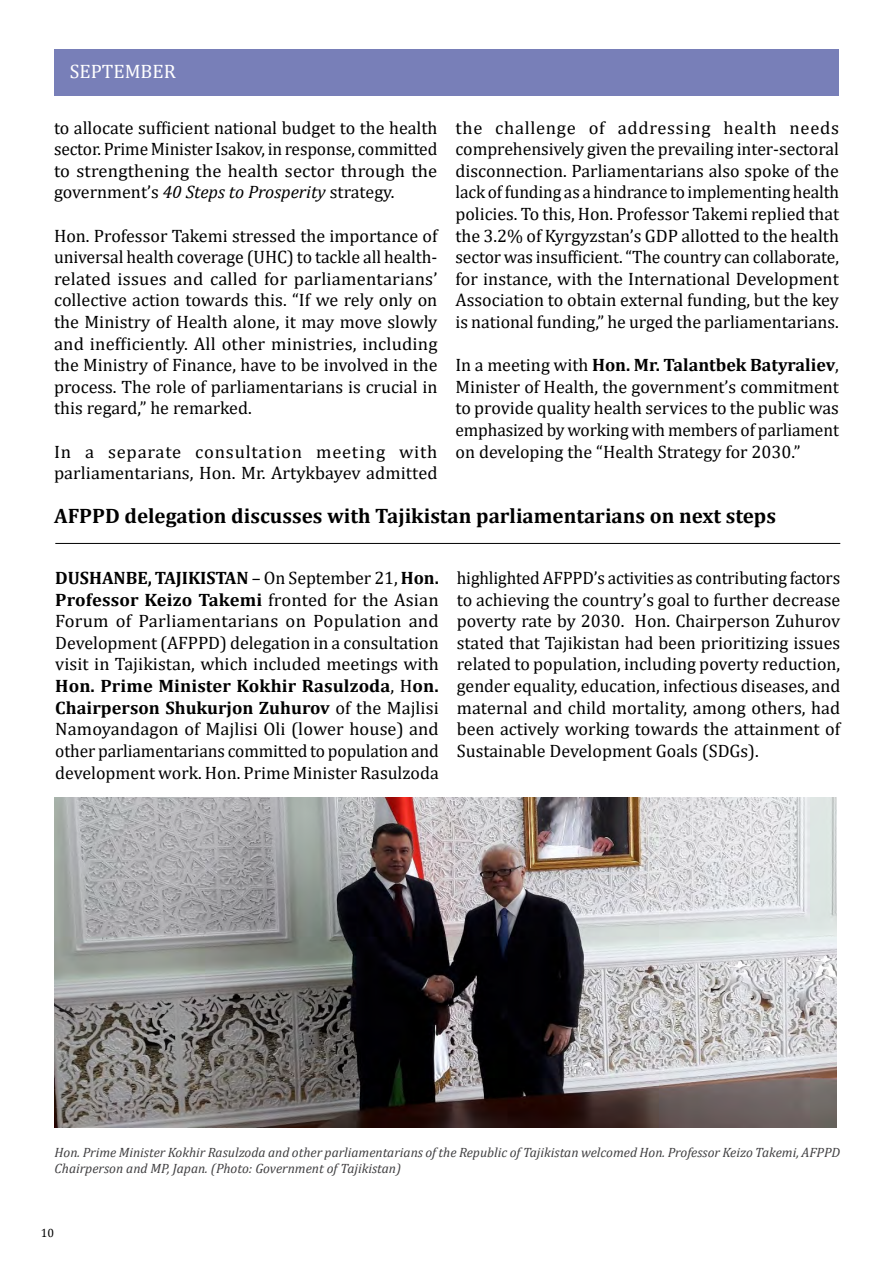
<style>
.page{position:relative;width:893px;height:1263px;background:#fff}
.page>*{position:absolute;margin:0;border:0;box-sizing:border-box;transform-origin:0 0}
.t1{font:700 21px "Cambria";color:#000}
.t2{font:19.5px "Cambria";color:#fff}
.t3{font:18px/21.6px "Cambria";color:#000;text-align:justify}
.t4{font:italic 13.5px/16.5px "Cambria";color:#414042}
.t5{font:12px "Cambria";color:#000}
.s1{font-style:italic}
.s2{font-weight:700}
</style>
<div class="page">
<div style="left:54px;top:49px;width:785px;height:46px;background:#787fb8"></div>
<img style="left:54px;top:797px;width:783px;height:330px">
<hr style="left:55px;top:543px;width:785px;height:1px;background:#000">
<p class="t2" style="left:70px;top:60px;width:107px">SEPTEMBER</p>
<p class="t3" style="left:54px;top:117px;width:385px">to allocate sufficient national budget to the health sector. Prime Minister Isakov, in response, committed to strengthening the health sector through the government’s <span class="s1">40 Steps to Prosperity</span> strategy.</p>
<p class="t3" style="left:54px;top:225px;width:385px">Hon. Professor Takemi stressed the importance of universal health coverage (UHC) to tackle all health&shy;related issues and called for parliamentarians’ collective action towards this. “If we rely only on the Ministry of Health alone, it may move slowly and inefficiently. All other ministries, including the Ministry of Finance, have to be involved in the process. The role of parliamentarians is crucial in this regard,” he remarked.</p>
<p class="t3" style="left:54px;top:441px;width:385px">In a separate consultation meeting with parliamentarians, Hon. Mr. Artykbayev admitted</p>
<p class="t3" style="left:455px;top:117px;width:385px">the challenge of addressing health needs comprehensively given the prevailing inter-sectoral disconnection. Parliamentarians also spoke of the lack of funding as a hindrance to implementing health policies. To this, Hon. Professor Takemi replied that the 3.2% of Kyrgyzstan’s GDP allotted to the health sector was insufficient. “The country can collaborate, for instance, with the International Development Association to obtain external funding, but the key is national funding,” he urged the parliamentarians.</p>
<p class="t3" style="left:455px;top:354px;width:385px">In a meeting with <span class="s2">Hon. Mr. Talantbek Batyraliev</span>, Minister of Health, the government’s commitment to provide quality health services to the public was emphasized by working with members of parliament on developing the “Health Strategy for 2030.”</p>
<p class="t1" style="left:54px;top:501px;width:724px">AFPPD delegation discusses with Tajikistan parliamentarians on next steps</p>
<p class="t3" style="left:55px;top:567px;width:385px"><span class="s2">DUSHANBE, TAJIKISTAN</span> – On September 21, <span class="s2">Hon.<br>Professor Keizo Takemi</span> fronted for the Asian Forum of Parliamentarians on Population and Development (AFPPD) delegation in a consultation visit in Tajikistan, which included meetings with <span class="s2">Hon. Prime Minister Kokhir Rasulzoda</span>, H<span class="s2">on.<br>Chairperson Shukurjon Zuhurov</span> of the Majlisi Namoyandagon of Majlisi Oli (lower house) and other parliamentarians committed to population and development work. Hon. Prime Minister Rasulzoda</p>
<p class="t3" style="left:457px;top:567px;width:385px">highlighted AFPPD’s activities as contributing factors to achieving the country’s goal to further decrease poverty rate by 2030. Hon. Chairperson Zuhurov stated that Tajikistan had been prioritizing issues related to population, including poverty reduction, gender equality, education, infectious diseases, and maternal and child mortality, among others, had been actively working towards the attainment of Sustainable Development Goals (SDGs).</p>
<p class="t4" style="left:55px;top:1143px;width:787px">Hon. Prime Minister Kokhir Rasulzoda and other parliamentarians of the Republic of Tajikistan welcomed Hon. Professor Keizo Takemi, AFPPD<br>Chairperson and MP, Japan. (Photo: Government of Tajikistan)</p>
<p class="t5" style="left:41px;top:1226px;width:15px">10</p>
</div>
